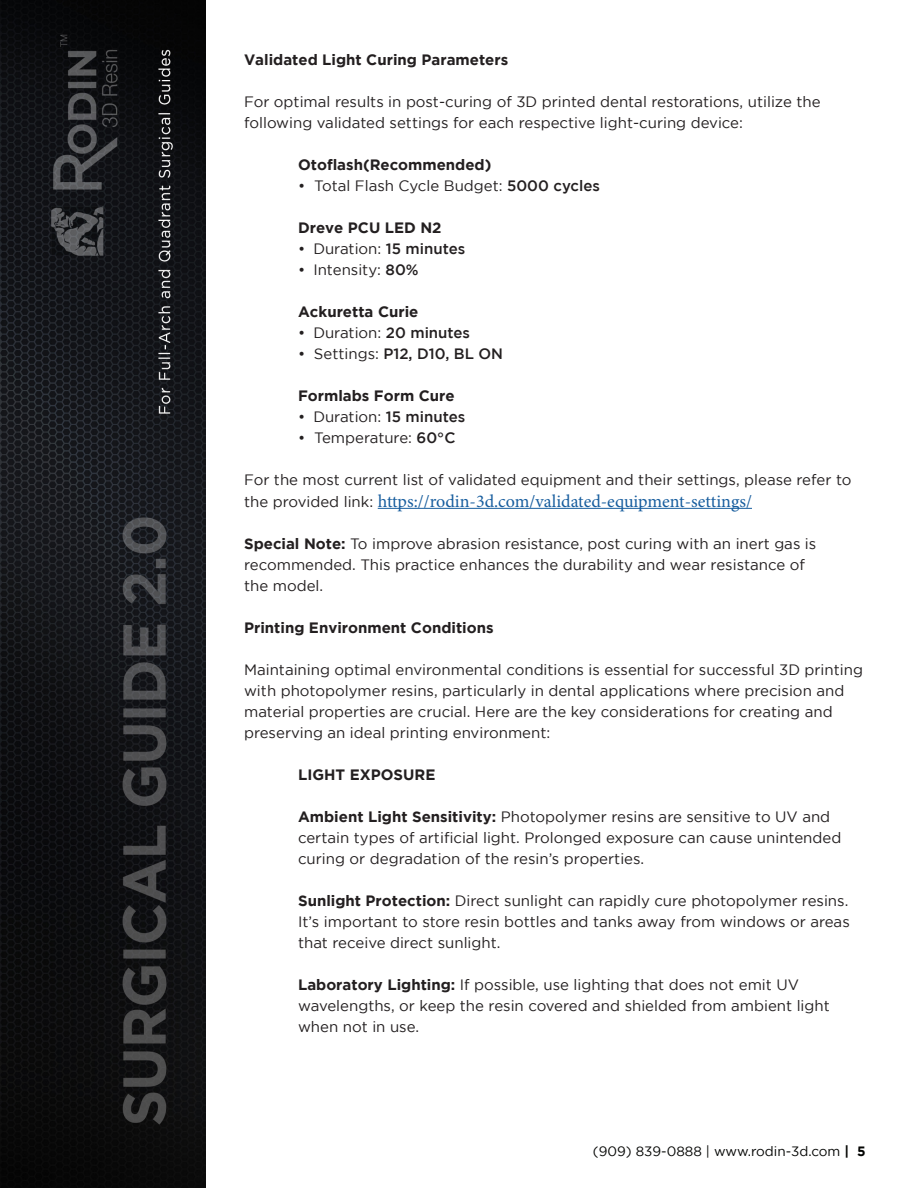
<style>
.page{position:relative;width:918px;height:1188px;background:#fff}
.page>*{position:absolute;margin:0;border:0;box-sizing:border-box;transform-origin:0 0}
.t1{font:18px "Minion Pro";color:#175d9e}
.t2{font:15px/21px "Gotham";color:#231f20}
.t3{font:700 15px "Gotham";color:#231f20}
.t4{font:500 15px "Gotham";color:#231f20}
.t5{font:13.5px "Gotham";color:#040503}
.s1{font-weight:500}
.s2{font-weight:400}
.s3{font-family:"Gotham";font-size:15px;color:#231f20}
.s4{font-weight:700}
</style>
<div class="page">
<img style="left:0;top:0;width:206px;height:1188px">
<hr style="left:378px;top:508px;width:374px;height:1px;background:#175d9e">
<p class="t3" style="left:244px;top:51px;width:266px">Validated Light Curing Parameters</p>
<p class="t2" style="left:244px;top:91px;width:578px">For optimal results in post-curing of 3D printed dental restorations, utilize the following validated settings for each respective light-curing device:</p>
<p class="t3" style="left:298px;top:156px;width:195px">Otoflash(Recommended)</p>
<p class="t2" style="left:298px;top:175px;width:303px">• Total Flash Cycle Budget: <span class="s1">5000 cycles</span></p>
<p class="t3" style="left:298px;top:219px;width:145px">Dreve PCU LED N2</p>
<p class="t2" style="left:298px;top:238px;width:169px">• Duration: <span class="s1">15 minutes</span></p>
<p class="t2" style="left:298px;top:259px;width:122px">• Intensity: <span class="s1">80%</span></p>
<p class="t3" style="left:298px;top:303px;width:122px">Ackuretta Curie</p>
<p class="t2" style="left:298px;top:322px;width:173px">• Duration: <span class="s1">20 minutes</span></p>
<p class="t4" style="left:298px;top:345px;width:207px"><span class="s2">• Settings:</span> P12, D10, BL ON</p>
<p class="t3" style="left:298px;top:387px;width:158px">Formlabs Form Cure</p>
<p class="t2" style="left:298px;top:406px;width:169px">• Duration: <span class="s1">15 minutes</span></p>
<p class="t2" style="left:298px;top:427px;width:159px">• Temperature: <span class="s1">60°C</span></p>
<p class="t2" style="left:244px;top:469px;width:609px">For the most current list of validated equipment and their settings, please refer to</p>
<p class="t1" style="left:244px;top:489px;width:509px"><span class="s3">the provided link:</span> https://rodin-3d.com/validated-equipment-settings/</p>
<p class="t2" style="left:244px;top:533px;width:574px"><span class="s4">Special Note:</span> To improve abrasion resistance, post curing with an inert gas is recommended. This practice enhances the durability and wear resistance of</p>
<p class="t2" style="left:244px;top:575px;width:81px">the model.</p>
<p class="t3" style="left:244px;top:619px;width:251px">Printing Environment Conditions</p>
<p class="t2" style="left:244px;top:659px;width:620px">Maintaining optimal environmental conditions is essential for successful 3D printing with photopolymer resins, particularly in dental applications where precision and material properties are crucial. Here are the key considerations for creating and preserving an ideal printing environment:</p>
<p class="t3" style="left:298px;top:766px;width:139px">LIGHT EXPOSURE</p>
<p class="t2" style="left:298px;top:806px;width:534px"><span class="s4">Ambient Light Sensitivity:</span> Photopolymer resins are sensitive to UV and</p>
<p class="t2" style="left:298px;top:827px;width:545px">certain types of artificial light. Prolonged exposure can cause unintended</p>
<p class="t2" style="left:298px;top:848px;width:348px">curing or degradation of the resin’s properties.</p>
<p class="t2" style="left:298px;top:890px;width:552px"><span class="s4">Sunlight Protection:</span> Direct sunlight can rapidly cure photopolymer resins.</p>
<p class="t2" style="left:298px;top:911px;width:553px">It’s important to store resin bottles and tanks away from windows or areas</p>
<p class="t2" style="left:298px;top:932px;width:204px">that receive direct sunlight.</p>
<p class="t2" style="left:298px;top:974px;width:502px"><span class="s4">Laboratory Lighting:</span> If possible, use lighting that does not emit UV</p>
<p class="t2" style="left:298px;top:995px;width:533px">wavelengths, or keep the resin covered and shielded from ambient light</p>
<p class="t2" style="left:298px;top:1016px;width:123px">when not in use.</p>
<p class="t5" style="left:593px;top:1143px;width:274px">(909) 839-0888 | www.rodin-3d.com <span class="s4">| 5</span></p>
</div>
